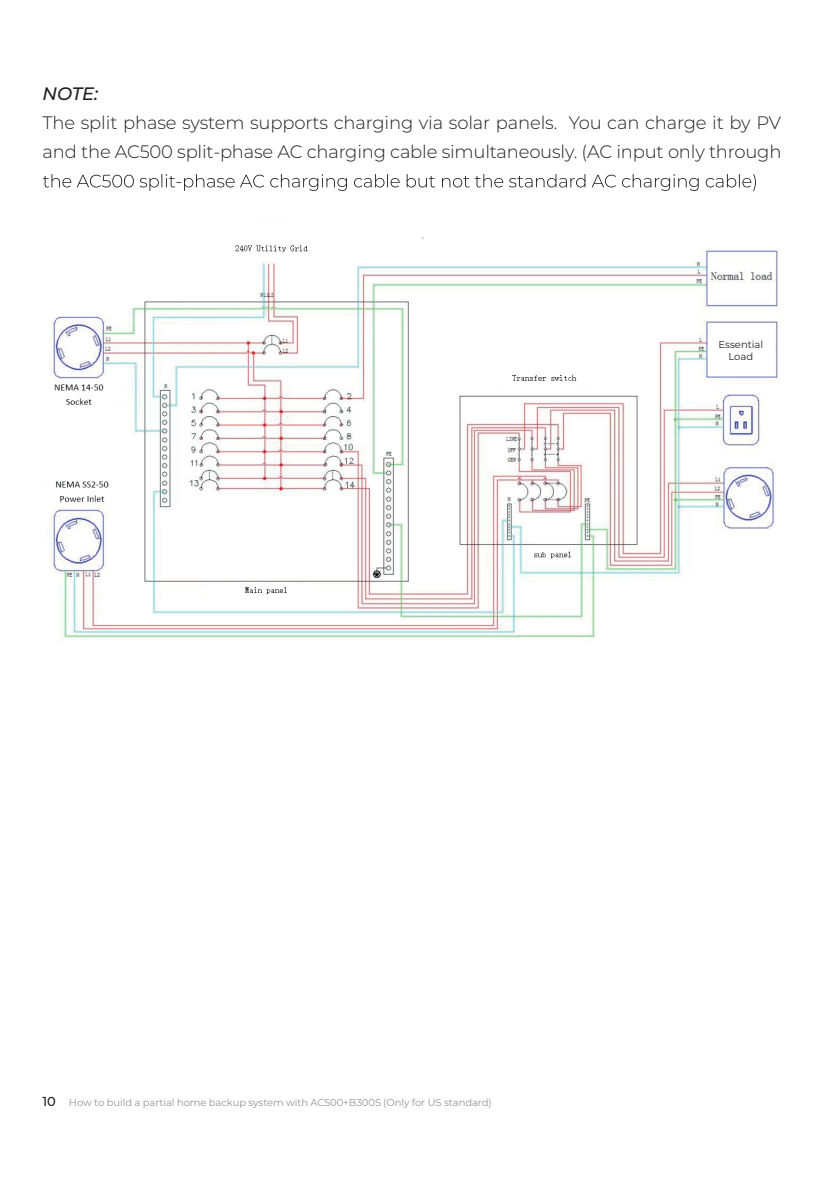
<style>
.page{position:relative;width:823px;height:1191px;background:#fff}
.page>*{position:absolute;margin:0;border:0;box-sizing:border-box;transform-origin:0 0}
.t1{font:300 18px/29px "Montserrat";letter-spacing:-.01em;color:#231f20}
.t2{font:italic 500 18px "Montserrat";color:#231f20}
.t3{font:10px "Montserrat";letter-spacing:-.01em;color:#939598}
.t4{font:10px/12px "Montserrat";color:#231f20;text-align:center}
.s1{font-weight:500;font-size:13px;color:#231f20}
</style>
<div class="page">
<img style="left:50px;top:237px;width:729px;height:402px">
<svg style="left:43px;top:174px;width:712px;height:17px"></svg>
<div style="left:707px;top:337px;width:66px;height:27px;background:#fff"></div>
<p class="t2" style="left:43px;top:81px;width:57px">NOTE:</p>
<p class="t1" style="left:43px;top:108px;width:740px">The split phase system supports charging via solar panels. You can charge it by PV and the AC500 split-phase AC charging cable simultaneously. (AC input only through</p>
<p class="t4" style="left:718px;top:338px;width:46px">Essential<br>Load</p>
<p class="t3" style="left:43px;top:1095px;width:450px"><span class="s1">10</span> How to build a partial home backup system with AC500+B300S (Only for US standard)</p>
</div>
